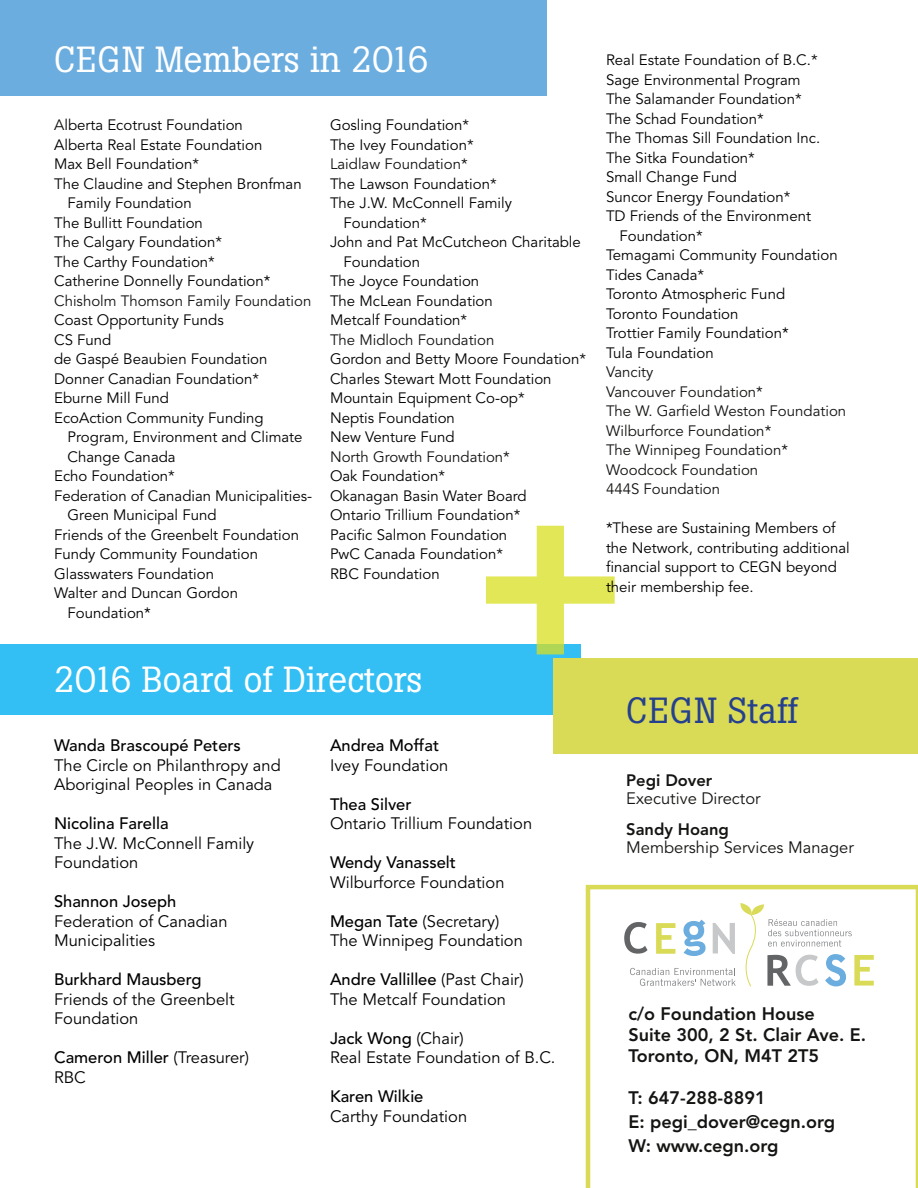
<style>
.page{position:relative;width:918px;height:1188px;background:#fff}
.page>*{position:absolute;margin:0;border:0;box-sizing:border-box;transform-origin:0 0}
.t1{font:700 255px "Helvetica Neue LT Std";color:#d9e020}
.t2{font:36px "Boton";color:#fff}
.t3{font:36px "Boton";color:#25408f}
.t4{font:800 18px/21px "Avenir LT Std";color:#141412}
.t5{font:16.5px/19.5px "Avenir LT Std";color:#000}
.t6{font:500 16.5px "Avenir LT Std";color:#000}
.t7{font:16.5px "Avenir LT Std";color:#141412}
.t8{font:800 16.5px "Avenir LT Std";color:#141412}
.t9{font:15px/19.5px "Avenir LT Std";color:#000}
.t10{font:15px/19.5px "Avenir LT Std";color:#141412}
.s1{color:#141412}
.s2{font-weight:500}
</style>
<div class="page">
<div style="left:0;top:645px;width:580px;height:70px;background:#33bff4"></div>
<div style="left:0;top:0;width:546px;height:95px;background:#6caddf"></div>
<div style="left:554px;top:659px;width:364px;height:95px;background:#d9da55"></div>
<svg style="left:586px;top:885px;width:332px;height:303px"></svg>
<h2 class="t2" style="left:54px;top:38px;width:376px">CEGN Members in 2016</h2>
<p class="t9" style="left:606px;top:51px;width:213px">Real Estate Foundation of B.C.<span class="s1">*</span></p>
<p class="t9" style="left:606px;top:70px;width:196px">Sage Environmental Program</p>
<p class="t9" style="left:606px;top:90px;width:197px">The Salamander Foundation<span class="s1">*</span></p>
<p class="t9" style="left:606px;top:109px;width:159px">The Schad Foundation<span class="s1">*</span></p>
<p class="t9" style="left:606px;top:129px;width:216px">The Thomas Sill Foundation Inc.</p>
<p class="t9" style="left:606px;top:148px;width:150px">The Sitka Foundation<span class="s1">*</span></p>
<p class="t9" style="left:606px;top:168px;width:133px">Small Change Fund</p>
<p class="t9" style="left:606px;top:187px;width:186px">Suncor Energy Foundation<span class="s1">*</span></p>
<p class="t9" style="left:606px;top:207px;width:207px">TD Friends of the Environment</p>
<p class="t9" style="left:620px;top:226px;width:85px">Foundation<span class="s1">*</span></p>
<p class="t9" style="left:606px;top:246px;width:233px">Temagami Community Foundation</p>
<p class="t9" style="left:606px;top:265px;width:100px">Tides Canada<span class="s1">*</span></p>
<p class="t9" style="left:606px;top:285px;width:181px">Toronto Atmospheric Fund</p>
<p class="t9" style="left:606px;top:304px;width:134px">Toronto Foundation</p>
<p class="t9" style="left:606px;top:324px;width:184px">Trottier Family Foundation*</p>
<p class="t9" style="left:606px;top:343px;width:109px">Tula Foundation</p>
<p class="t10" style="left:606px;top:363px;width:242px">Vancity<br>Vancouver Foundation*<br>The W. Garfield Weston Foundation<br>Wilburforce Foundation*<br>The Winnipeg Foundation*<br>Woodcock Foundation<br>444S Foundation</p>
<p class="t9" style="left:606px;top:519px;width:245px">*These are Sustaining Members of the Network, contributing additional financial support to CEGN beyond their membership fee.</p>
<p class="t9" style="left:330px;top:116px;width:141px">Gosling Foundation<span class="s1">*</span></p>
<p class="t9" style="left:330px;top:135px;width:145px">The Ivey Foundation<span class="s1">*</span></p>
<p class="t10" style="left:330px;top:155px;width:139px">Laidlaw Foundation*</p>
<p class="t9" style="left:330px;top:174px;width:168px">The Lawson Foundation<span class="s1">*</span></p>
<p class="t9" style="left:330px;top:194px;width:184px">The J.W. McConnell Family</p>
<p class="t9" style="left:344px;top:213px;width:85px">Foundation<span class="s1">*</span></p>
<p class="t9" style="left:330px;top:233px;width:252px">John and Pat McCutcheon Charitable</p>
<p class="t9" style="left:344px;top:252px;width:78px">Foundation</p>
<p class="t9" style="left:330px;top:272px;width:151px">The Joyce Foundation</p>
<p class="t9" style="left:330px;top:291px;width:164px">The McLean Foundation</p>
<p class="t9" style="left:330px;top:311px;width:139px">Metcalf Foundation<span class="s1">*</span></p>
<p class="t10" style="left:330px;top:330px;width:166px">The Midloch Foundation</p>
<p class="t9" style="left:330px;top:350px;width:258px">Gordon and Betty Moore Foundation<span class="s1">*</span></p>
<p class="t9" style="left:330px;top:369px;width:223px">Charles Stewart Mott Foundation</p>
<p class="t9" style="left:330px;top:389px;width:196px">Mountain Equipment Co-op<span class="s1">*</span></p>
<p class="t9" style="left:330px;top:408px;width:126px">Neptis Foundation</p>
<p class="t9" style="left:330px;top:428px;width:126px">New Venture Fund</p>
<p class="t9" style="left:330px;top:447px;width:198px"><span class="s1">North Growth Foundation*<br></span>Oak Foundation<span class="s1">*<br></span>Okanagan Basin Water Board<br>Ontario Trillium Foundation<span class="s1">*<br></span>Pacific Salmon Foundation<br>PwC Canada Foundation<span class="s1">*<br></span>RBC Foundation</p>
<p class="t9" style="left:54px;top:116px;width:190px"><span class="s1">A</span>lberta Ecotrust Foundation</p>
<p class="t9" style="left:54px;top:135px;width:210px">Alberta Real Estate Foundation</p>
<p class="t9" style="left:54px;top:155px;width:147px">Max Bell Foundation<span class="s1">*</span></p>
<p class="t9" style="left:54px;top:174px;width:249px">The Claudine and Stephen Bronfman</p>
<p class="t9" style="left:68px;top:194px;width:126px">Family Foundation</p>
<p class="t9" style="left:54px;top:213px;width:150px">The Bullitt Foundation</p>
<p class="t9" style="left:54px;top:233px;width:170px">The Calgary Foundation<span class="s1">*</span></p>
<p class="t9" style="left:54px;top:252px;width:162px">The Carthy Foundation<span class="s1">*</span></p>
<p class="t9" style="left:54px;top:272px;width:218px">Catherine Donnelly Foundation*</p>
<p class="t10" style="left:54px;top:291px;width:259px">Chisholm Thomson Family Foundation</p>
<p class="t9" style="left:54px;top:311px;width:171px">Coast Opportunity Funds</p>
<p class="t9" style="left:54px;top:330px;width:59px">CS Fund</p>
<p class="t9" style="left:54px;top:350px;width:215px">de Gaspé Beaubien Foundation</p>
<p class="t9" style="left:54px;top:369px;width:207px">Donner Canadian Foundation<span class="s1">*</span></p>
<p class="t9" style="left:54px;top:389px;width:117px">Eburne Mill Fund</p>
<p class="t9" style="left:54px;top:408px;width:211px">EcoAction Community Funding</p>
<p class="t9" style="left:68px;top:428px;width:236px">Program, Environment and Climate</p>
<p class="t9" style="left:68px;top:447px;width:110px">Change Canada</p>
<p class="t9" style="left:54px;top:467px;width:122px">Echo Foundation<span class="s1">*</span></p>
<p class="t9" style="left:54px;top:486px;width:259px">Federation of Canadian Municipalities-</p>
<p class="t9" style="left:68px;top:506px;width:150px">Green Municipal Fund</p>
<p class="t9" style="left:54px;top:525px;width:246px">Friends of the Greenbelt Foundation</p>
<p class="t9" style="left:54px;top:545px;width:205px">Fundy Community Foundation</p>
<p class="t9" style="left:54px;top:564px;width:161px">Glasswaters Foundation</p>
<p class="t9" style="left:54px;top:584px;width:185px">Walter and Duncan Gordon</p>
<p class="t9" style="left:68px;top:603px;width:85px">Foundation*</p>
<h1 class="t1" style="left:474px;top:406px;width:154px">+</h1>
<h2 class="t2" style="left:54px;top:657px;width:370px">2016 Board of Directors</h2>
<p class="t6" style="left:54px;top:736px;width:188px">Wanda Brascoupé Peters</p>
<p class="t5" style="left:54px;top:756px;width:228px">The Circle on Philanthropy and<br>Aboriginal Peoples in Canada</p>
<p class="t6" style="left:54px;top:814px;width:116px">Nicolina Farella</p>
<p class="t5" style="left:54px;top:834px;width:202px">The J.W. McConnell Family<br>Foundation</p>
<p class="t6" style="left:54px;top:892px;width:124px">Shannon Joseph</p>
<p class="t5" style="left:54px;top:912px;width:175px">Federation of Canadian<br>Municipalities</p>
<p class="t6" style="left:54px;top:970px;width:149px">Burkhard Mausberg</p>
<p class="t5" style="left:54px;top:990px;width:182px">Friends of the Greenbelt<br>Foundation</p>
<p class="t5" style="left:54px;top:1048px;width:196px"><span class="s2">Cameron Miller</span> (Treasurer)<br>RBC</p>
<p class="t6" style="left:330px;top:736px;width:111px">Andrea Moffat</p>
<p class="t5" style="left:330px;top:756px;width:120px">Ivey Foundation</p>
<p class="t6" style="left:330px;top:794px;width:83px">Thea Silver</p>
<p class="t5" style="left:330px;top:814px;width:204px">Ontario Trillium Foundation</p>
<p class="t6" style="left:330px;top:853px;width:128px">Wendy Vanasselt</p>
<p class="t5" style="left:330px;top:873px;width:176px">Wilburforce Foundation</p>
<p class="t5" style="left:330px;top:912px;width:194px"><span class="s2">Megan Tate</span> (Secretary)<br>The Winnipeg Foundation</p>
<p class="t5" style="left:330px;top:970px;width:195px"><span class="s2">Andre Vallillee</span> (Past Chair)<br>The Metcalf Foundation</p>
<p class="t5" style="left:330px;top:1029px;width:227px"><span class="s2">Jack Wong</span> (Chair)<br>Real Estate Foundation of B.C.</p>
<p class="t6" style="left:330px;top:1087px;width:95px">Karen Wilkie</p>
<p class="t5" style="left:330px;top:1107px;width:139px">Carthy Foundation</p>
<h2 class="t3" style="left:626px;top:688px;width:173px">CEGN Staff</h2>
<p class="t8" style="left:626px;top:770px;width:88px">Pegi Dover</p>
<p class="t7" style="left:626px;top:789px;width:136px">Executive Director</p>
<p class="t8" style="left:626px;top:820px;width:104px">Sandy Hoang</p>
<p class="t7" style="left:626px;top:838px;width:229px">Membership Services Manager</p>
<p class="t4" style="left:629px;top:1003px;width:239px">c/o Foundation House<br>Suite 300, 2 St. Clair Ave. E.<br>Toronto, ON, M4T 2T5</p>
<p class="t4" style="left:629px;top:1085px;width:208px;line-height:24.3px">T: 647-288-8891<br>E: pegi_dover@cegn.org<br>W: www.cegn.org</p>
</div>
